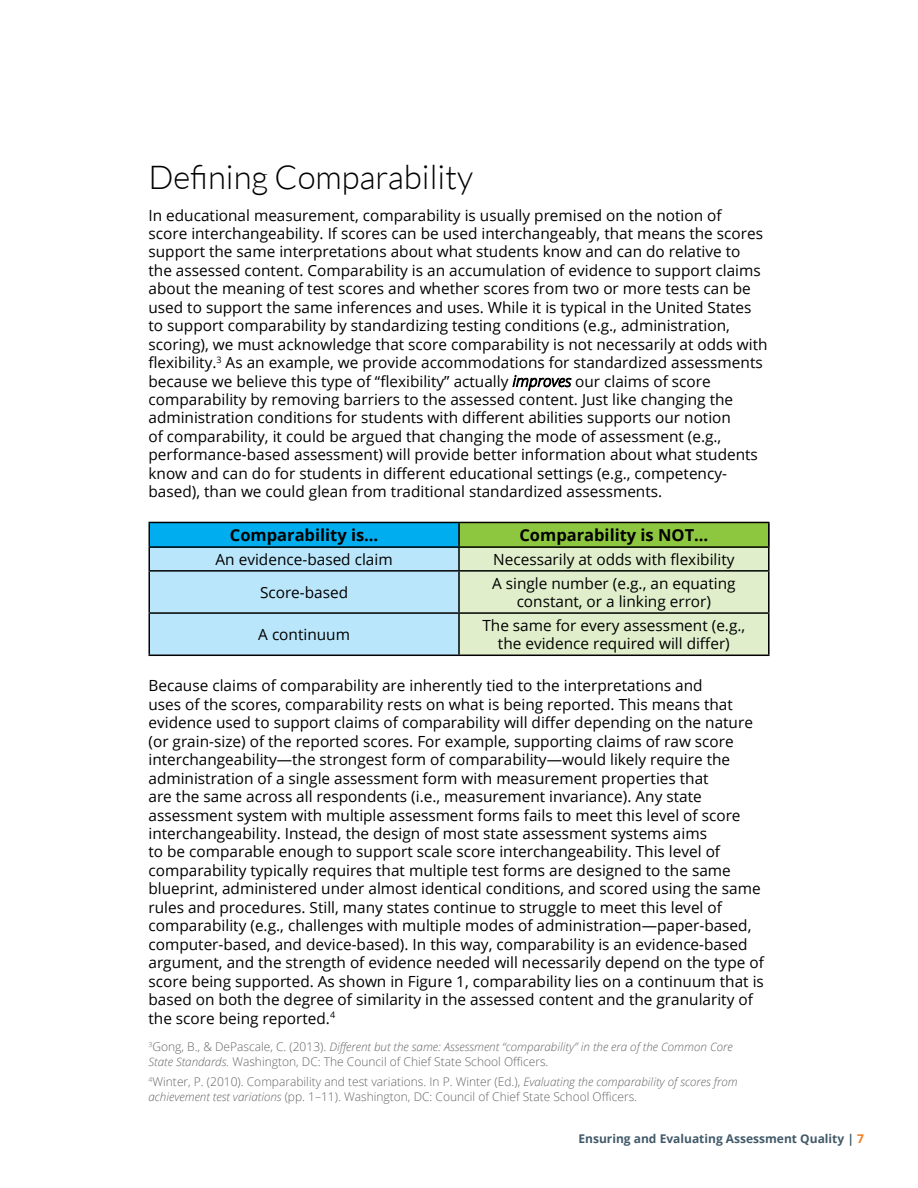
<style>
.page{position:relative;width:918px;height:1188px;background:#fff}
.page>*{position:absolute;margin:0;border:0;box-sizing:border-box;transform-origin:0 0}
.t1{font:300 33px "Lato";color:#000}
.t2{font:700 16.5px "Open Sans";color:#000}
.t3{font:15.3px/18.5px "Open Sans";color:#000}
.t4{font:300 12px/20.4px "Open Sans";color:#636466}
.t5{font:700 12px "Open Sans";color:#425a69}
.t6{font:italic 300 11.7px "Open Sans";color:#636466}
.s1{font-weight:300;font-style:italic}
.s2{font-style:normal;font-size:12px}
.s3{font-style:italic;font-size:11.7px}
.s4{color:#f47b20}
</style>
<div class="page">
<div style="left:149px;top:548px;width:310px;height:107px;background:#b9e6fa"></div>
<div style="left:459px;top:548px;width:310px;height:108px;background:#e0eecb"></div>
<div style="left:459px;top:523px;width:311px;height:25px;background:#8dc63f"></div>
<div style="left:149px;top:523px;width:311px;height:25px;background:#00aeef"></div>
<svg style="left:512px;top:375px;width:60px;height:16px"></svg>
<hr style="left:148px;top:522px;width:311px;height:1px;background:#000">
<hr style="left:148px;top:523px;width:2px;height:23px;background:#000">
<hr style="left:459px;top:522px;width:311px;height:1px;background:#000">
<hr style="left:458px;top:523px;width:2px;height:23px;background:#000">
<hr style="left:768px;top:523px;width:2px;height:23px;background:#000">
<hr style="left:148px;top:546px;width:311px;height:2px;background:#000">
<hr style="left:148px;top:548px;width:2px;height:22px;background:#000">
<hr style="left:459px;top:546px;width:311px;height:2px;background:#000">
<hr style="left:458px;top:548px;width:2px;height:22px;background:#000">
<hr style="left:768px;top:548px;width:2px;height:22px;background:#000">
<hr style="left:148px;top:570px;width:311px;height:2px;background:#000">
<hr style="left:148px;top:572px;width:2px;height:40px;background:#000">
<hr style="left:459px;top:570px;width:311px;height:2px;background:#000">
<hr style="left:458px;top:572px;width:2px;height:40px;background:#000">
<hr style="left:768px;top:572px;width:2px;height:40px;background:#000">
<hr style="left:148px;top:612px;width:311px;height:2px;background:#000">
<hr style="left:148px;top:614px;width:2px;height:41px;background:#000">
<hr style="left:459px;top:612px;width:311px;height:2px;background:#000">
<hr style="left:458px;top:614px;width:2px;height:41px;background:#000">
<hr style="left:768px;top:614px;width:2px;height:41px;background:#000">
<hr style="left:148px;top:655px;width:311px;height:1px;background:#000">
<hr style="left:459px;top:655px;width:311px;height:1px;background:#000">
<h1 class="t1" style="left:148px;top:159px;width:326px">Defining Comparability</h1>
<p class="t3" style="left:148px;top:205px;width:621px">In educational measurement, comparability is usually premised on the notion of<br>score interchangeability. If scores can be used interchangeably, that means the scores support the same interpretations about what students know and can do relative to the assessed content. Comparability is an accumulation of evidence to support claims about the meaning of test scores and whether scores from two or more tests can be used to support the same inferences and uses. While it is typical in the United States to support comparability by standardizing testing conditions (e.g., administration, scoring), we must acknowledge that score comparability is not necessarily at odds with flexibility.<sup>3</sup> As an example, we provide accommodations for standardized assessments because we believe this type of “flexibility” actually <span class="s1">improves</span> our claims of score comparability by removing barriers to the assessed content. Just like changing the administration conditions for students with different abilities supports our notion<br>of comparability, it could be argued that changing the mode of assessment (e.g., performance-based assessment) will provide better information about what students know and can do for students in different educational settings (e.g., competency&shy;based), than we could glean from traditional standardized assessments.</p>
<p class="t2" style="left:230px;top:523px;width:150px">Comparability is…</p>
<p class="t2" style="left:519px;top:523px;width:190px">Comparability is NOT…</p>
<p class="t3" style="left:216px;top:550px;width:179px">An evidence-based claim</p>
<p class="t3" style="left:493px;top:550px;width:243px">Necessarily at odds with flexibility</p>
<p class="t3" style="left:260px;top:583px;width:90px">Score-based</p>
<p class="t3" style="left:492px;top:573px;width:245px;text-align:center">A single number (e.g., an equating constant, or a linking error)</p>
<p class="t3" style="left:258px;top:625px;width:93px">A continuum</p>
<p class="t3" style="left:482px;top:616px;width:264px;text-align:center">The same for every assessment (e.g., the evidence required will differ)</p>
<p class="t3" style="left:149px;top:676px;width:617px">Because claims of comparability are inherently tied to the interpretations and<br>uses of the scores, comparability rests on what is being reported. This means that evidence used to support claims of comparability will differ depending on the nature (or grain-size) of the reported scores. For example, supporting claims of raw score interchangeability—the strongest form of comparability—would likely require the administration of a single assessment form with measurement properties that<br>are the same across all respondents (i.e., measurement invariance). Any state assessment system with multiple assessment forms fails to meet this level of score interchangeability. Instead, the design of most state assessment systems aims<br>to be comparable enough to support scale score interchangeability. This level of comparability typically requires that multiple test forms are designed to the same blueprint, administered under almost identical conditions, and scored using the same rules and procedures. Still, many states continue to struggle to meet this level of comparability (e.g., challenges with multiple modes of administration—paper-based, computer-based, and device-based). In this way, comparability is an evidence-based argument, and the strength of evidence needed will necessarily depend on the type of score being supported. As shown in Figure 1, comparability lies on a continuum that is based on both the degree of similarity in the assessed content and the granularity of the score being reported.<sup>4</sup></p>
<p class="t6" style="left:148px;top:1039px;width:586px"><sup>3</sup><span class="s2">Gong, B., &amp; DePascale, C. (2013).</span> Different but the same: Assessment “comparability” in the era of the Common Core</p>
<p class="t4" style="left:148px;top:1051px;width:591px"><span class="s3">State Standards.</span> Washington, DC: The Council of Chief State School Officers.<br><sup>4</sup>Winter, P. (2010). Comparability and test variations. In P. Winter (Ed.), <span class="s3">Evaluating the comparability of scores from</span></p>
<p class="t4" style="left:149px;top:1086px;width:490px"><span class="s3">achievement test variations</span> (pp. 1–11). Washington, DC: Council of Chief State School Officers.</p>
<p class="t5" style="left:579px;top:1130px;width:287px">Ensuring and Evaluating Assessment Quality | <span class="s4">7</span></p>
</div>
